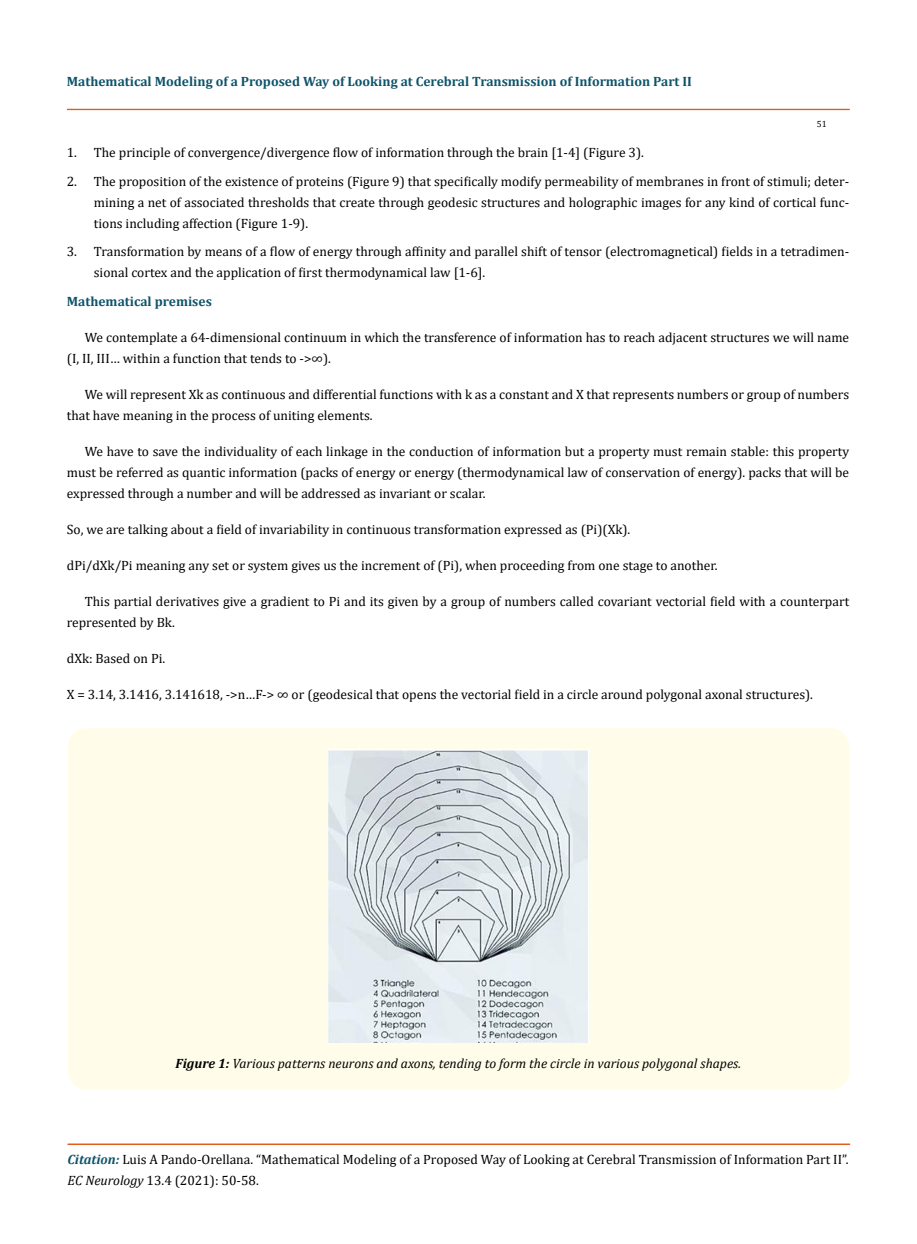
<style>
.page{position:relative;width:917px;height:1244px;background:#fff}
.page>*{position:absolute;margin:0;border:0;box-sizing:border-box;transform-origin:0 0}
.t1{font:13.5px/21px "Cambria";color:#000}
.t2{font:700 13.5px "Cambria";color:#0e546a}
.t3{font:italic 13.5px "Cambria";color:#000}
.t4{font:9px "Cambria";color:#000}
.s1{font-weight:700}
.s2{font-weight:700;font-style:italic;color:#0e546a}
.s3{font-style:italic}
</style>
<div class="page">
<div style="left:67px;top:109px;width:782px;height:1px;border:1px solid #e05d1a"></div>
<div style="left:68px;top:1144px;width:781px;height:1px;border:1px solid #e05d1a"></div>
<div style="left:68px;top:728px;width:781px;height:361px;background:#fffde9;border-radius:18px"></div>
<img style="left:328px;top:749px;width:260px;height:293px">
<p class="t2" style="left:67px;top:72px;width:626px">Mathematical Modeling of a Proposed Way of Looking at Cerebral Transmission of Information Part II</p>
<p class="t4" style="left:816px;top:118px;width:11px">51</p>
<p class="t1" style="left:67px;top:142px;width:578px">1. The principle of convergence/divergence flow of information through the brain [1-4] (Figure 3).</p>
<p class="t1" style="left:94px;top:170px;width:756px;text-align:justify;text-indent:-27px">2. The proposition of the existence of proteins (Figure 9) that specifically modify permeability of membranes in front of stimuli; deter&shy;mining a net of associated thresholds that create through geodesic structures and holographic images for any kind of cortical func&shy;tions including affection (Figure 1-9).</p>
<p class="t1" style="left:94px;top:241px;width:756px;text-indent:-27px">3. Transformation by means of a flow of energy through affinity and parallel shift of tensor (electromagnetical) fields in a tetradimen&shy;sional cortex and the application of first thermodynamical law [1-6].</p>
<p class="t2" style="left:67px;top:291px;width:146px">Mathematical premises</p>
<p class="t1" style="left:67px;top:326px;width:783px;text-indent:18px">We contemplate a 64-dimensional continuum in which the transference of information has to reach adjacent structures we will name (I, II, III… within a function that tends to -&gt;∞).</p>
<p class="t1" style="left:67px;top:383px;width:783px;text-indent:18px">We will represent Xk as continuous and differential functions with k as a constant and X that represents numbers or group of numbers that have meaning in the process of uniting elements.</p>
<p class="t1" style="left:67px;top:440px;width:783px;text-align:justify;text-indent:18px">We have to save the individuality of each linkage in the conduction of information but a property must remain stable: this property must be referred as quantic information (packs of energy or energy (thermodynamical law of conservation of energy). packs that will be expressed through a number and will be addressed as invariant or scalar.</p>
<p class="t1" style="left:67px;top:518px;width:565px">So, we are talking about a field of invariability in continuous transformation expressed as (Pi)(Xk).</p>
<p class="t1" style="left:67px;top:554px;width:652px">dPi/dXk/Pi meaning any set or system gives us the increment of (Pi), when proceeding from one stage to another.</p>
<p class="t1" style="left:67px;top:590px;width:783px;text-indent:18px">This partial derivatives give a gradient to Pi and its given by a group of numbers called covariant vectorial field with a counterpart represented by Bk.</p>
<p class="t1" style="left:67px;top:647px;width:100px">dXk: Based on Pi.</p>
<p class="t1" style="left:67px;top:683px;width:747px">X = 3.14, 3.1416, 3.141618, -&gt;n…F-&gt; ∞ or (geodesical that opens the vectorial field in a circle around polygonal axonal structures).</p>
<p class="t3" style="left:175px;top:1053px;width:567px"><span class="s1">Figure 1:</span> Various patterns neurons and axons, tending to form the circle in various polygonal shapes.</p>
<p class="t1" style="left:68px;top:1149px;width:782px"><span class="s2">Citation:</span> Luis A Pando-Orellana. “Mathematical Modeling of a Proposed Way of Looking at Cerebral Transmission of Information Part II”.<br><span class="s3">EC Neurology</span> 13.4 (2021): 50-58.</p>
</div>
